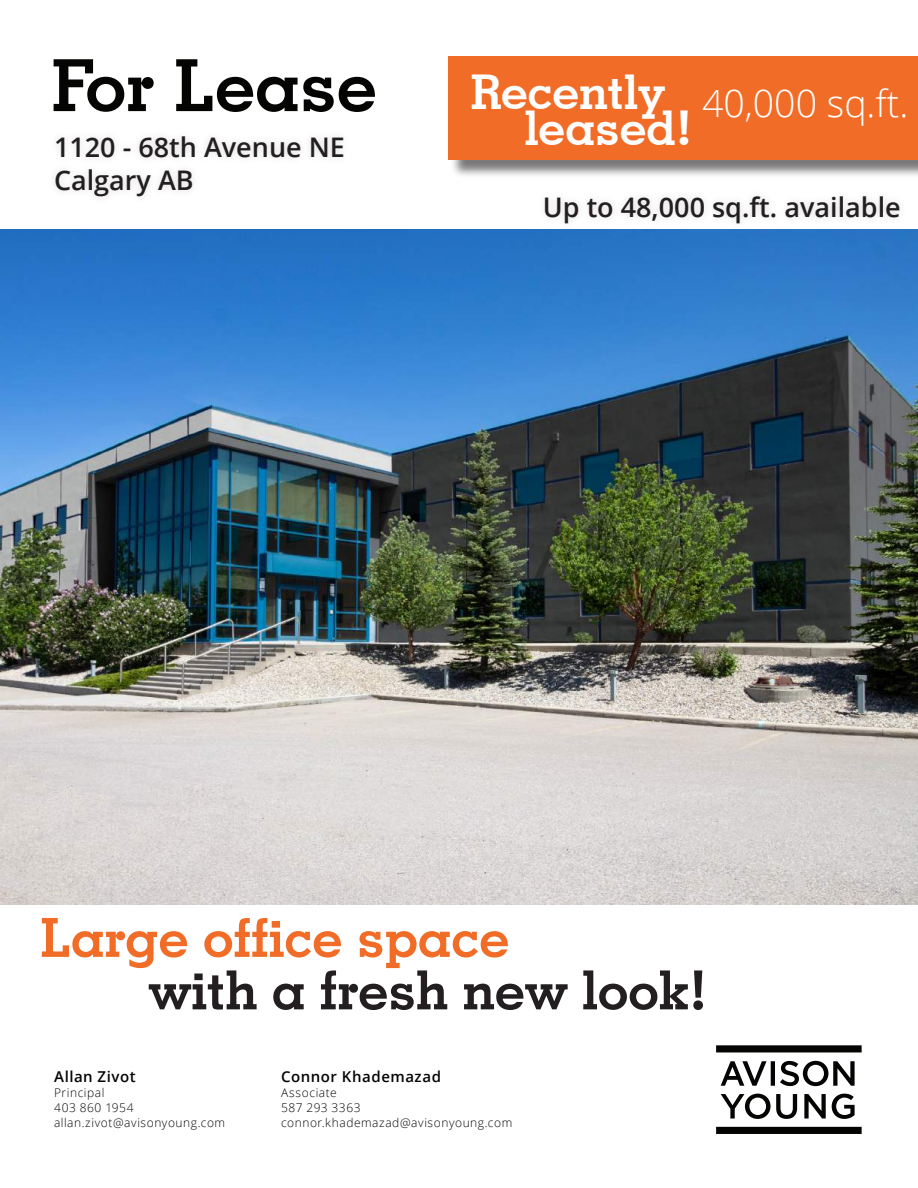
<style>
.page{position:relative;width:918px;height:1188px;background:#fff}
.page>*{position:absolute;margin:0;border:0;box-sizing:border-box;transform-origin:0 0}
.t1{font:700 72px "Geometric Slab 703 BT";color:#040503}
.t2{font:700 54px "Geometric Slab 703 BT";color:#231f20}
.t3{font:700 54px "Geometric Slab 703 BT";color:#f06c27}
.t4{font:700 48px/36px "Geometric Slab 703 BT";color:#fff}
.t5{font:300 37.5px "Open Sans";color:#fff}
.t6{font:600 27px/33px "Open Sans";color:#231f20}
.t7{font:600 15px "Open Sans";letter-spacing:.035em;color:#040503}
.t8{font:300 12px/15px "Open Sans";letter-spacing:.045em;color:#040503}
</style>
<div class="page">
<img style="left:0;top:229px;width:918px;height:675px">
<div style="left:47px;top:129px;width:304px;height:76px;background:#231f20;opacity:.15"></div>
<svg style="left:716px;top:1045px;width:146px;height:7px"></svg>
<svg style="left:716px;top:1127px;width:146px;height:7px"></svg>
<svg style="left:721px;top:1061px;width:134px;height:25px"></svg>
<svg style="left:721px;top:1094px;width:76px;height:25px"></svg>
<svg style="left:804px;top:1094px;width:22px;height:25px"></svg>
<svg style="left:832px;top:1094px;width:23px;height:25px"></svg>
<div style="left:537px;top:189px;width:370px;height:42px;background:#fafafa"></div>
<div style="left:451px;top:59px;width:467px;height:120px;background:#231f20;opacity:.6"></div>
<div style="left:448px;top:56px;width:470px;height:104px;background:#f06c27"></div>
<h1 class="t1" style="left:52px;top:42px;width:327px">For Lease</h1>
<h3 class="t6" style="left:54px;top:130px;width:292px">1120 - 68th Avenue NE<br>Calgary AB</h3>
<h3 class="t4" style="left:525px;top:73px;width:169px;text-indent:-54px">Recently leased!</h3>
<h3 class="t5" style="left:702px;top:78px;width:208px">40,000 sq.ft.</h3>
<h3 class="t6" style="left:543px;top:190px;width:359px">Up to 48,000 sq.ft. available</h3>
<h2 class="t3" style="left:40px;top:905px;width:470px">Large office space</h2>
<h2 class="t2" style="left:148px;top:957px;width:560px">with a fresh new look!</h2>
<p class="t7" style="left:54px;top:1067px;width:83px">Allan Zivot</p>
<p class="t8" style="left:54px;top:1085px;width:173px">Principal<br>403 860 1954 allan.zivot@avisonyoung.com</p>
<p class="t7" style="left:281px;top:1067px;width:161px">Connor Khademazad</p>
<p class="t8" style="left:281px;top:1085px;width:233px">Associate<br>587 293 3363 connor.khademazad@avisonyoung.com</p>
</div>
